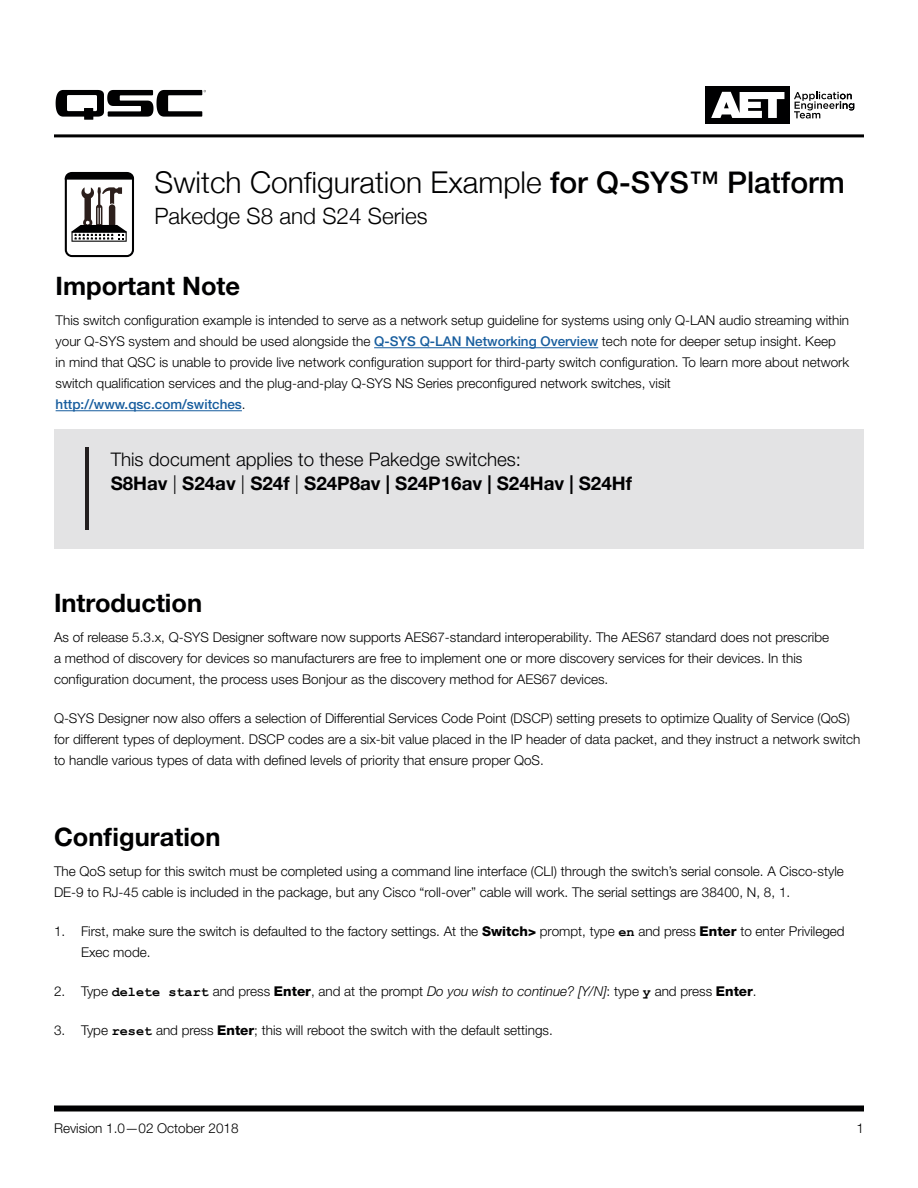
<style>
.page{position:relative;width:918px;height:1188px;background:#fff}
.page>*{position:absolute;margin:0;border:0;box-sizing:border-box;transform-origin:0 0}
.t1{font:300 30px "Helvetica Neue";color:#000001}
.Headline{font:700 25.5px "Helvetica Neue LT Pro";color:#000001}
.t2{font:300 22.5px "Helvetica Neue";color:#000001}
.Model_applies{font:300 18.75px/23.5px "Helvetica Neue LT Pro";color:#000001}
.Body_text{font:300 13.5px/21px "Helvetica Neue LT Pro";color:#000001}
.s1{font-family:"Helvetica Neue LT Pro";font-weight:500}
.s2{font-weight:500;color:#175d9e}
.s3{font-weight:700}
.s4{font-weight:800}
.s5{font-family:"Courier New";font-weight:700}
.s6{font-style:italic}
</style>
<div class="page">
<div style="left:54px;top:1106px;width:810px;height:6px;background:#000001"></div>
<div style="left:705px;top:86px;width:85px;height:38px;background:#000001"></div>
<svg style="left:711px;top:92px;width:73px;height:26px"></svg>
<svg style="left:794px;top:92px;width:60px;height:27px"></svg>
<hr style="left:54px;top:134px;width:810px;height:3px;background:#000001">
<svg style="left:56px;top:90px;width:150px;height:30px"></svg>
<div style="left:54px;top:429px;width:810px;height:120px;background:#e3e3e4"></div>
<svg style="left:65px;top:172px;width:69px;height:85px"></svg>
<hr style="left:86px;top:447px;width:3px;height:83px;background:#231f20">
<hr style="left:374px;top:347px;width:224px;height:1px;background:#175d9e">
<hr style="left:56px;top:410px;width:186px;height:1px;background:#175d9e">
<h1 class="t1" style="left:154px;top:164px;width:692px">Switch Configuration Example <span class="s1">for Q-SYS™ Platform</span></h1>
<h3 class="t2" style="left:154px;top:202px;width:275px">Pakedge S8 and S24 Series</h3>
<h2 class="Headline" style="left:56px;top:270px;width:186px">Important Note</h2>
<p class="Body_text" style="left:56px;top:310px;width:795px">This switch configuration example is intended to serve as a network setup guideline for systems using only Q-LAN audio streaming within your Q-SYS system and should be used alongside the <span class="s2">Q-SYS Q-LAN Networking Overview</span> tech note for deeper setup insight. Keep<br>in mind that QSC is unable to provide live network configuration support for third-party switch configuration. To learn more about network switch qualification services and the plug-and-play Q-SYS NS Series preconfigured network switches, visit <span class="s2">http://www.qsc.com/switches</span>.</p>
<p class="Model_applies" style="left:111px;top:448px;width:523px">This document applies to these Pakedge switches:<br><span class="s3">S8Hav</span> | <span class="s3">S24av</span> | <span class="s3">S24f</span> | <span class="s3">S24P8av | S24P16av | S24Hav | S24Hf</span></p>
<h2 class="Headline" style="left:54px;top:587px;width:150px">Introduction</h2>
<p class="Body_text" style="left:54px;top:627px;width:777px">As of release 5.3.x, Q-SYS Designer software now supports AES67-standard interoperability. The AES67 standard does not prescribe a method of discovery for devices so manufacturers are free to implement one or more discovery services for their devices. In this configuration document, the process uses Bonjour as the discovery method for AES67 devices.</p>
<p class="Body_text" style="left:54px;top:708px;width:808px">Q-SYS Designer now also offers a selection of Differential Services Code Point (DSCP) setting presets to optimize Quality of Service (QoS) for different types of deployment. DSCP codes are a six-bit value placed in the IP header of data packet, and they instruct a network switch to handle various types of data with defined levels of priority that ensure proper QoS.</p>
<p class="Headline" style="left:54px;top:821px;width:168px">Configuration</p>
<p class="Body_text" style="left:54px;top:861px;width:791px">The QoS setup for this switch must be completed using a command line interface (CLI) through the switch’s serial console. A Cisco-style<br>DE-9 to RJ-45 cable is included in the package, but any Cisco “roll-over” cable will work. The serial settings are 38400, N, 8, 1.</p>
<p class="Body_text" style="left:81px;top:921px;width:765px;text-indent:-27px">1. First, make sure the switch is defaulted to the factory settings. At the <span class="s4">Switch&gt;</span> prompt, type <span class="s5">en</span> and press <span class="s4">Enter</span> to enter Privileged<br>Exec mode.</p>
<p class="Body_text" style="left:54px;top:981px;width:704px">2. Type <span class="s5">delete start</span> and press <span class="s4">Enter</span>, and at the prompt <span class="s6">Do you wish to continue? [Y/N]</span>: type <span class="s5">y</span> and press <span class="s4">Enter</span>.</p>
<p class="Body_text" style="left:54px;top:1020px;width:500px">3. Type <span class="s5">reset</span> and press <span class="s4">Enter</span>; this will reboot the switch with the default settings.</p>
<p class="Body_text" style="left:54px;top:1117px;width:186px">Revision 1.0—02 October 2018</p>
<p class="Body_text" style="left:856px;top:1117px;width:9px">1</p>
</div>
